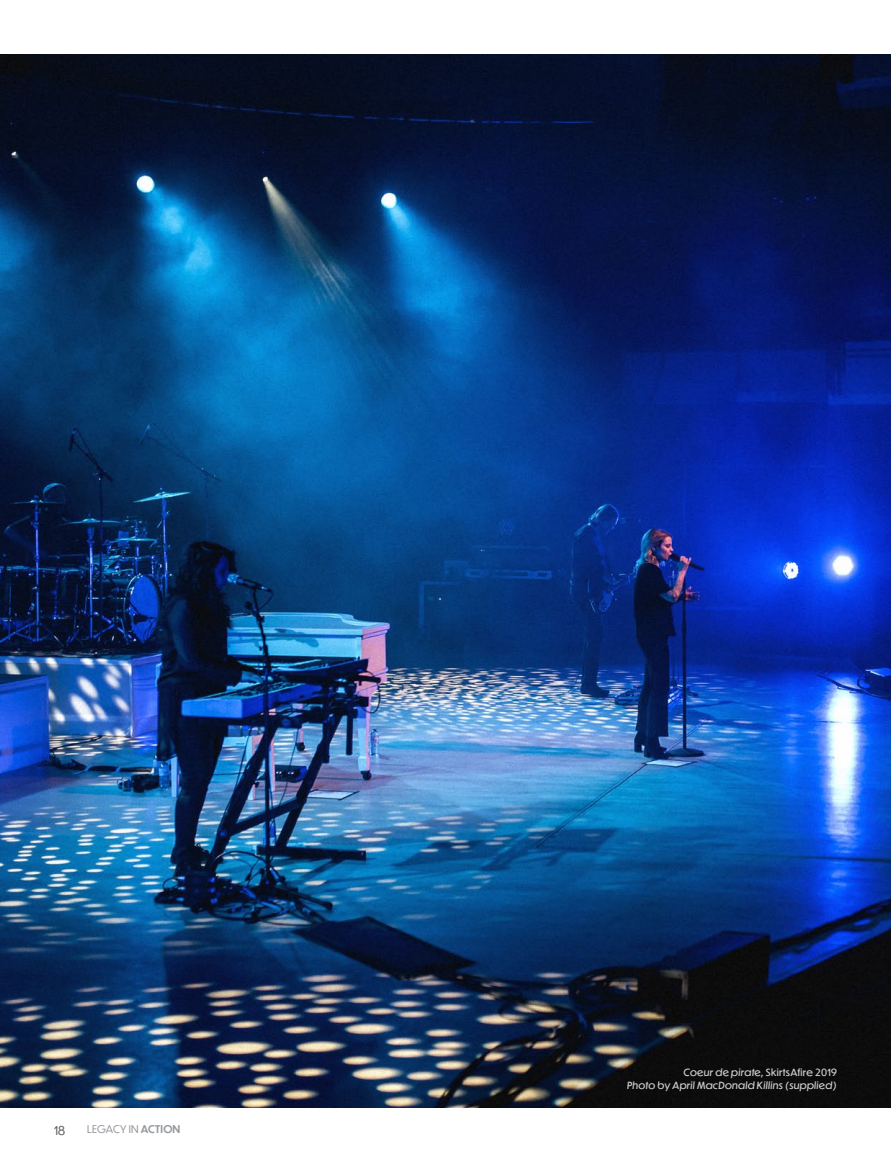
<style>
.page{position:relative;width:891px;height:1161px;background:#fff}
.page>*{position:absolute;margin:0;border:0;box-sizing:border-box;transform-origin:0 0}
.t1{font:12px "Dunbar Tall";color:#55575a}
.t2{font:10.5px "Dunbar Tall";letter-spacing:.02em;color:#95989d}
.t3{font:italic 9.75px/13.5px "Dunbar Tall";letter-spacing:.03em;color:#fff;text-align:right}
.s1{font-weight:500}
.s2{font-style:normal}
</style>
<div class="page">
<img style="left:0;top:54px;width:891px;height:1054px">
<p class="t1" style="left:54px;top:1122px;width:12px">18</p>
<p class="t2" style="left:87px;top:1122px;width:95px">LEGACY IN <span class="s1">ACTION</span></p>
<p class="t3" style="left:627px;top:1065px;width:211px">Coeur de pirate, <span class="s2">SkirtsAfire 2019<br></span>Photo by April MacDonald Killins (supplied)</p>
</div>
